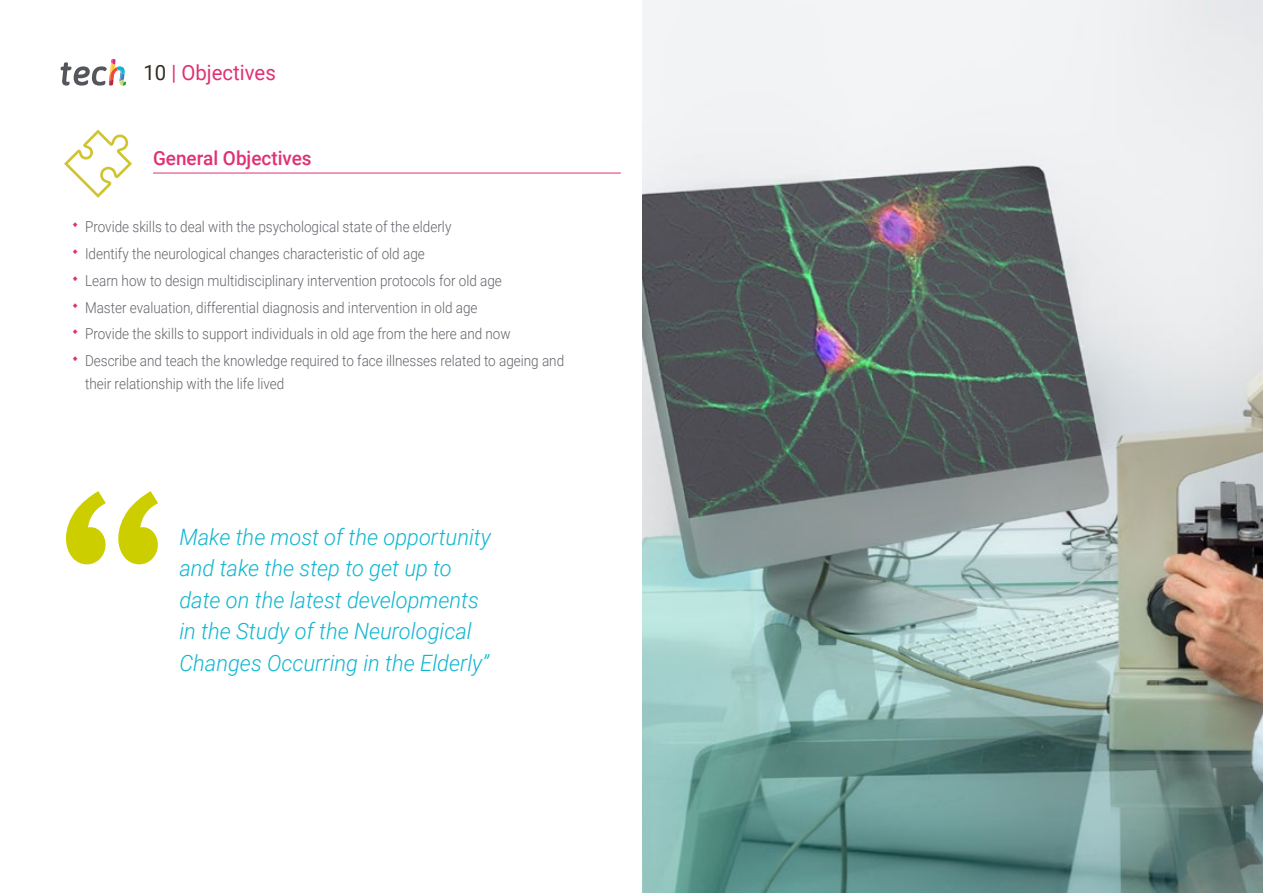
<style>
.page{position:relative;width:1263px;height:893px;background:#fff}
.page>*{position:absolute;margin:0;border:0;box-sizing:border-box;transform-origin:0 0}
.t1{font:italic 300 22.5px/31.5px "Roboto";color:#0fb6cf}
.t2{font:21px "Roboto";color:#df3174}
.t3{font:500 19.5px "Roboto";color:#df3174}
.t4{font:300 15px/26.7px "Roboto";color:#61646a;scale:.9 1}
.s1{color:#312e20}
</style>
<div class="page">
<img style="left:642px;top:0;width:621px;height:893px">
<hr style="left:153px;top:173px;width:468px;height:1px;background:#df3174">
<svg style="left:64px;top:130px;width:68px;height:68px"></svg>
<svg style="left:66px;top:491px;width:92px;height:73px"></svg>
<svg style="left:61px;top:59px;width:65px;height:27px"></svg>
<h2 class="t2" style="left:144px;top:57px;width:134px"><span class="s1">10</span> | Objectives</h2>
<h3 class="t3" style="left:153px;top:144px;width:160px">General Objectives</h3>
<p class="t4" style="left:85px;top:213px;width:534px">Provide skills to deal with the psychological state of the elderly<br>Identify the neurological changes characteristic of old age<br>Learn how to design multidisciplinary intervention protocols for old age<br>Master evaluation, differential diagnosis and intervention in old age<br>Provide the skills to support individuals in old age from the here and now Describe and teach the knowledge required to face illnesses related to ageing and</p>
<p class="t4" style="left:85px;top:369px;width:223px">their relationship with the life lived</p>
<h1 class="t1" style="left:179px;top:520px;width:313px">Make the most of the opportunity and take the step to get up to date on the latest developments in the Study of the Neurological<br>Changes Occurring in the Elderly”</h1>
</div>
